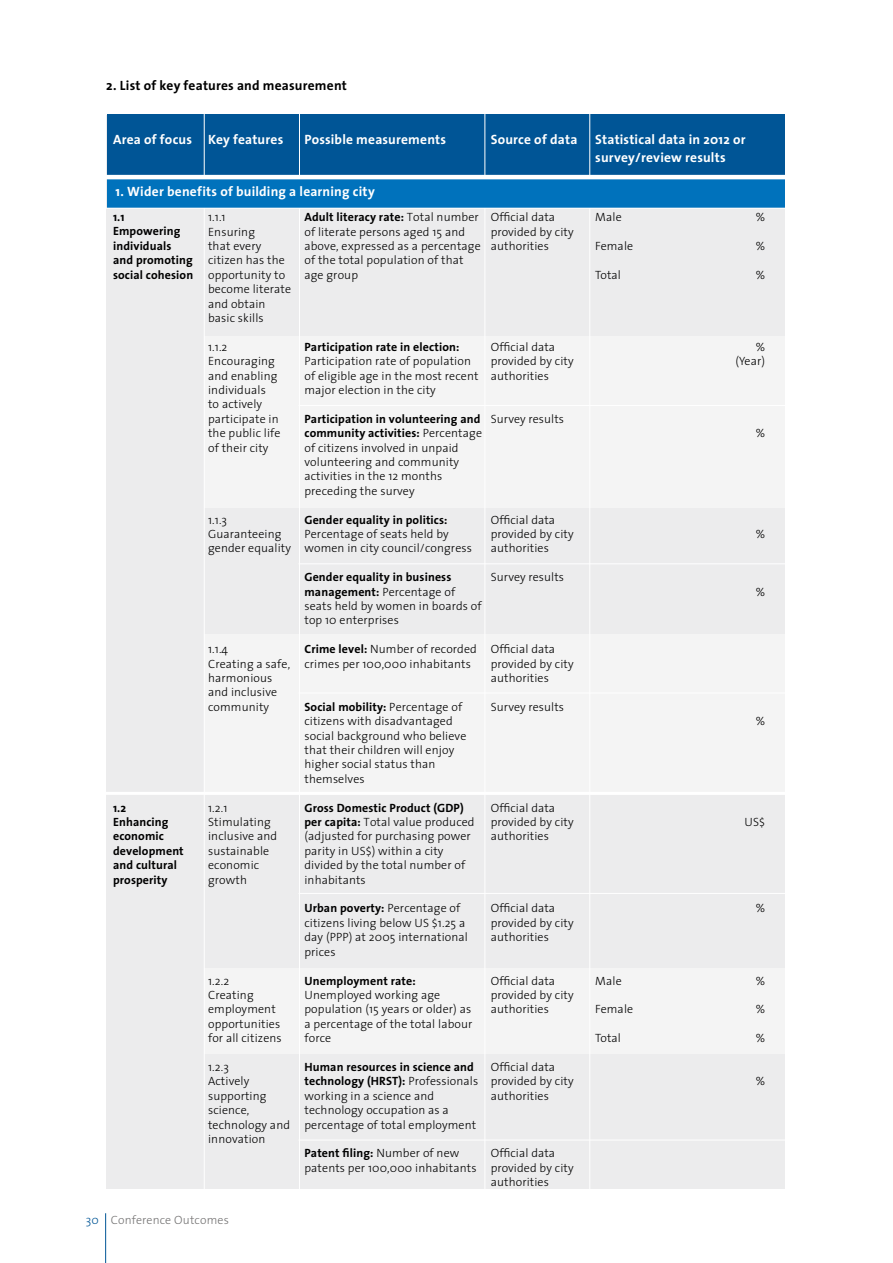
<style>
.page{position:relative;width:893px;height:1263px;background:#fff}
.page>*{position:absolute;margin:0;border:0;box-sizing:border-box;transform-origin:0 0}
.t1{font:700 13.5px/18px "The Sans";letter-spacing:.015em;color:#fff}
.t2{font:700 13.5px "The Sans";letter-spacing:.015em;color:#000}
.t3{font:300 12px/14.4px "The Sans";letter-spacing:.01em;color:#000}
.t4{font:700 12px/14.4px "The Sans";letter-spacing:.01em;color:#000}
.t5{font:300 12px "The Sans";letter-spacing:.015em;color:#757474}
.t6{font:300 12px "The Sans";color:#005596}
.s1{font-weight:700}
</style>
<div class="page">
<div style="left:106px;top:115px;width:678px;height:1073px;background:#ececed"></div>
<div style="left:107px;top:114px;width:677px;height:61px;background:#005596"></div>
<div style="left:204px;top:336px;width:580px;height:171px;background:#f4f4f4"></div>
<div style="left:204px;top:635px;width:580px;height:160px;background:#f4f4f4"></div>
<div style="left:204px;top:968px;width:580px;height:85px;background:#f4f4f4"></div>
<hr style="left:105px;top:1213px;width:1px;height:50px;background:#005596">
<hr style="left:204px;top:100px;width:1px;height:1103px;background:#fff">
<hr style="left:299px;top:100px;width:1px;height:1103px;background:#fff">
<hr style="left:484px;top:100px;width:1px;height:1103px;background:#fff">
<hr style="left:589px;top:100px;width:1px;height:1103px;background:#fff">
<div style="left:107px;top:178px;width:677px;height:30px;background:#0072bc"></div>
<hr style="left:100px;top:175px;width:697px;height:4px;background:#fff">
<hr style="left:103px;top:208px;width:696px;height:1px;background:#fff">
<hr style="left:103px;top:792px;width:716px;height:3px;background:#fff">
<hr style="left:298px;top:405px;width:508px;height:1px;background:#fff">
<hr style="left:298px;top:563px;width:508px;height:1px;background:#fff">
<hr style="left:298px;top:693px;width:508px;height:1px;background:#fff">
<hr style="left:298px;top:893px;width:508px;height:1px;background:#fff">
<hr style="left:298px;top:1140px;width:508px;height:1px;background:#fff">
<p class="t2" style="left:106px;top:74px;width:242px">2. List of key features and measurement</p>
<p class="t6" style="left:86px;top:1210px;width:15px">30</p>
<p class="t1" style="left:113px;top:130px;width:172px">Area of focus Key features</p>
<p class="t1" style="left:304px;top:130px;width:143px">Possible measurements</p>
<p class="t1" style="left:491px;top:130px;width:88px">Source of data</p>
<p class="t1" style="left:595px;top:130px;width:152px">Statistical data in 2012 or survey/review results</p>
<p class="t1" style="left:116px;top:182px;width:261px">1. Wider benefits of building a learning city</p>
<p class="t4" style="left:113px;top:210px;width:82px">1.1<br>Empowering individuals and promoting social cohesion</p>
<p class="t4" style="left:113px;top:800px;width:72px">1.2<br>Enhancing economic development and cultural prosperity</p>
<p class="t3" style="left:208px;top:210px;width:85px">1.1.1<br>Ensuring<br>that every citizen has the opportunity to become literate and obtain basic skills</p>
<p class="t3" style="left:208px;top:339px;width:74px">1.1.2<br>Encouraging and enabling individuals<br>to actively participate in the public life of their city</p>
<p class="t3" style="left:208px;top:512px;width:84px">1.1.3<br>Guaranteeing gender equality</p>
<p class="t3" style="left:208px;top:642px;width:84px">1.1.4<br>Creating a safe, harmonious and inclusive community</p>
<p class="t3" style="left:208px;top:800px;width:71px">1.2.1<br>Stimulating inclusive and sustainable economic growth</p>
<p class="t3" style="left:208px;top:973px;width:75px">1.2.2<br>Creating employment opportunities for all citizens</p>
<p class="t3" style="left:208px;top:1059px;width:83px">1.2.3<br>Actively supporting science, technology and innovation</p>
<p class="t3" style="left:304px;top:210px;width:178px"><span class="s1">Adult literacy rate:</span> Total number of literate persons aged 15 and above, expressed as a percentage of the total population of that age group</p>
<p class="t3" style="left:304px;top:339px;width:176px"><span class="s1">Participation rate in election:<br></span>Participation rate of population of eligible age in the most recent major election in the city</p>
<p class="t3" style="left:304px;top:411px;width:179px"><span class="s1">Participation in volunteering and community activities:</span> Percentage of citizens involved in unpaid volunteering and community activities in the 12 months preceding the survey</p>
<p class="t3" style="left:304px;top:512px;width:169px"><span class="s1">Gender equality in politics:<br></span>Percentage of seats held by women in city council/congress</p>
<p class="t3" style="left:304px;top:570px;width:179px"><span class="s1">Gender equality in business management:</span> Percentage of seats held by women in boards of top 10 enterprises</p>
<p class="t3" style="left:304px;top:642px;width:174px"><span class="s1">Crime level:</span> Number of recorded crimes per 100,000 inhabitants</p>
<p class="t3" style="left:304px;top:699px;width:163px"><span class="s1">Social mobility:</span> Percentage of citizens with disadvantaged social background who believe that their children will enjoy higher social status than themselves</p>
<p class="t3" style="left:304px;top:800px;width:172px"><span class="s1">Gross Domestic Product (GDP) per capita:</span> Total value produced (adjusted for purchasing power parity in US$) within a city divided by the total number of inhabitants</p>
<p class="t3" style="left:304px;top:901px;width:165px"><span class="s1">Urban poverty:</span> Percentage of citizens living below US $1.25 a day (PPP) at 2005 international prices</p>
<p class="t3" style="left:304px;top:973px;width:170px"><span class="s1">Unemployment rate:<br></span>Unemployed working age population (15 years or older) as a percentage of the total labour force</p>
<p class="t3" style="left:304px;top:1059px;width:175px"><span class="s1">Human resources in science and technology (HRST):</span> Professionals working in a science and technology occupation as a percentage of total employment</p>
<p class="t3" style="left:304px;top:1146px;width:174px"><span class="s1">Patent filing:</span> Number of new patents per 100,000 inhabitants</p>
<p class="t3" style="left:491px;top:210px;width:84px">Official data provided by city authorities</p>
<p class="t3" style="left:491px;top:339px;width:84px">Official data provided by city authorities</p>
<p class="t3" style="left:491px;top:411px;width:75px">Survey results</p>
<p class="t3" style="left:491px;top:512px;width:84px">Official data provided by city authorities</p>
<p class="t3" style="left:491px;top:570px;width:75px">Survey results</p>
<p class="t3" style="left:491px;top:642px;width:84px">Official data provided by city authorities</p>
<p class="t3" style="left:491px;top:699px;width:75px">Survey results</p>
<p class="t3" style="left:491px;top:800px;width:84px">Official data provided by city authorities</p>
<p class="t3" style="left:491px;top:901px;width:84px">Official data provided by city authorities</p>
<p class="t3" style="left:491px;top:973px;width:84px">Official data provided by city authorities</p>
<p class="t3" style="left:491px;top:1059px;width:84px">Official data provided by city authorities</p>
<p class="t3" style="left:491px;top:1146px;width:84px">Official data provided by city authorities</p>
<p class="t5" style="left:111px;top:1210px;width:120px">Conference Outcomes</p>
<p class="t3" style="left:595px;top:210px;width:28px">Male</p>
<p class="t3" style="left:595px;top:238px;width:39px">Female</p>
<p class="t3" style="left:595px;top:267px;width:27px">Total</p>
<p class="t3" style="left:595px;top:973px;width:28px">Male</p>
<p class="t3" style="left:595px;top:1002px;width:39px">Female</p>
<p class="t3" style="left:595px;top:1030px;width:27px">Total</p>
<p class="t3" style="left:756px;top:210px;width:11px">%</p>
<p class="t3" style="left:756px;top:238px;width:11px">%</p>
<p class="t3" style="left:756px;top:267px;width:11px">%</p>
<p class="t3" style="left:735px;top:339px;width:31px;text-align:right">% (Year)</p>
<p class="t3" style="left:756px;top:426px;width:11px">%</p>
<p class="t3" style="left:756px;top:526px;width:11px">%</p>
<p class="t3" style="left:756px;top:584px;width:11px">%</p>
<p class="t3" style="left:756px;top:714px;width:11px">%</p>
<p class="t3" style="left:745px;top:814px;width:22px">US$</p>
<p class="t3" style="left:756px;top:901px;width:11px">%</p>
<p class="t3" style="left:756px;top:973px;width:11px">%</p>
<p class="t3" style="left:756px;top:1002px;width:11px">%</p>
<p class="t3" style="left:756px;top:1030px;width:11px">%</p>
<p class="t3" style="left:756px;top:1074px;width:11px">%</p>
</div>
